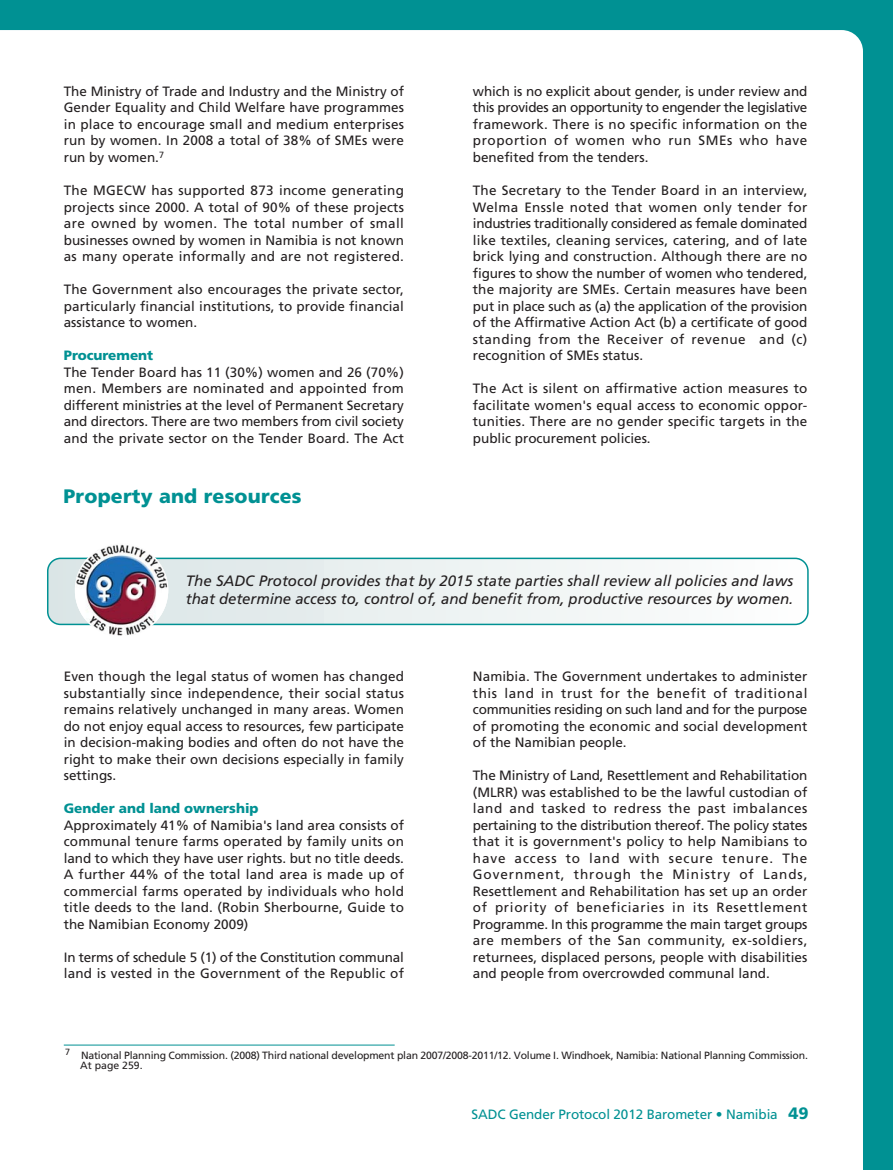
<style>
.page{position:relative;width:893px;height:1170px;background:#fff}
.page>*{position:absolute;margin:0;border:0;box-sizing:border-box;transform-origin:0 0}
.t1{font:900 19.5px "Frutiger LT Std";letter-spacing:.01em;color:#009193}
.t2{font:italic 15px/18px "Frutiger LT Std";color:#231f20}
.t3{font:13.5px/16.5px "Frutiger LT Std";letter-spacing:.005em;color:#231f20;text-align:justify}
.t4{font:13.5px/16.5px "Frutiger LT Std";letter-spacing:-.015em;color:#231f20}
.t5{font:13.5px "Frutiger LT Std";letter-spacing:-.01em;color:#009193}
.t6{font:900 13.5px "Frutiger LT Std";color:#009193}
.t7{font:10.5px/10.5px "Frutiger LT Std";letter-spacing:-.015em;color:#231f20}
.s1{font-weight:900;font-size:16.5px}
</style>
<div class="page">
<div style="left:0;top:0;width:893px;height:1169px;background:#009193"></div>
<div style="left:0;top:30px;width:863px;height:1139px;background:#fff"></div>
<svg style="left:48px;top:558px;width:759px;height:66px;background:#edf2f2"></svg>
<hr style="left:807px;top:558px;width:1px;height:66px;background:#fff">
<div style="left:47px;top:557px;width:762px;height:68px;border:2px solid #009193;border-radius:13px"></div>
<img style="left:75px;top:543px;width:93px;height:93px;border-radius:50%">
<hr style="left:64px;top:1044px;width:331px;height:1px;background:#009193">
<p class="t3" style="left:64px;top:84px;width:342px">The Ministry of Trade and Industry and the Ministry of Gender Equality and Child Welfare have programmes in place to encourage small and medium enterprises run by women. In 2008 a total of 38% of SMEs were run by women.<sup>7</sup></p>
<p class="t3" style="left:64px;top:183px;width:342px">The MGECW has supported 873 income generating projects since 2000. A total of 90% of these projects are owned by women. The total number of small businesses owned by women in Namibia is not known as many operate informally and are not registered.</p>
<p class="t3" style="left:64px;top:282px;width:342px">The Government also encourages the private sector, particularly financial institutions, to provide financial assistance to women.</p>
<p class="t6" style="left:64px;top:349px;width:91px">Procurement</p>
<p class="t3" style="left:64px;top:364px;width:342px">The Tender Board has 11 (30%) women and 26 (70%) men. Members are nominated and appointed from different ministries at the level of Permanent Secretary and directors. There are two members from civil society and the private sector on the Tender Board. The Act</p>
<h1 class="t1" style="left:64px;top:488px;width:240px">Property and resources</h1>
<p class="t3" style="left:473px;top:84px;width:336px">which is no explicit about gender, is under review and this provides an opportunity to engender the legislative framework. There is no specific information on the proportion of women who run SMEs who have benefited from the tenders.</p>
<p class="t3" style="left:473px;top:183px;width:336px">The Secretary to the Tender Board in an interview, Welma Enssle noted that women only tender for industries traditionally considered as female dominated like textiles, cleaning services, catering, and of late brick lying and construction. Although there are no figures to show the number of women who tendered, the majority are SMEs. Certain measures have been put in place such as (a) the application of the provision of the Affirmative Action Act (b) a certificate of good standing from the Receiver of revenue and (c) recognition of SMEs status.</p>
<p class="t3" style="left:473px;top:381px;width:336px">The Act is silent on affirmative action measures to facilitate women's equal access to economic oppor&shy;tunities. There are no gender specific targets in the public procurement policies.</p>
<p class="t2" style="left:186px;top:572px;width:609px">The SADC Protocol provides that by 2015 state parties shall review all policies and laws that determine access to, control of, and benefit from, productive resources by women.</p>
<p class="t3" style="left:64px;top:669px;width:342px">Even though the legal status of women has changed substantially since independence, their social status remains relatively unchanged in many areas. Women do not enjoy equal access to resources, few participate in decision-making bodies and often do not have the right to make their own decisions especially in family settings.</p>
<p class="t6" style="left:64px;top:802px;width:196px">Gender and land ownership</p>
<p class="t3" style="left:64px;top:817px;width:342px">Approximately 41% of Namibia's land area consists of communal tenure farms operated by family units on land to which they have user rights. but no title deeds.<br>A further 44% of the total land area is made up of commercial farms operated by individuals who hold title deeds to the land. (Robin Sherbourne, Guide to the Namibian Economy 2009)</p>
<p class="t4" style="left:64px;top:949px;width:342px">In terms of schedule 5 (1) of the Constitution communal land is vested in the Government of the Republic of</p>
<p class="t3" style="left:473px;top:669px;width:336px">Namibia. The Government undertakes to administer this land in trust for the benefit of traditional communities residing on such land and for the purpose of promoting the economic and social development of the Namibian people.</p>
<p class="t3" style="left:473px;top:768px;width:336px">The Ministry of Land, Resettlement and Rehabilitation (MLRR) was established to be the lawful custodian of land and tasked to redress the past imbalances pertaining to the distribution thereof. The policy states that it is government's policy to help Namibians to have access to land with secure tenure. The Government, through the Ministry of Lands, Resettlement and Rehabilitation has set up an order of priority of beneficiaries in its Resettlement Programme. In this programme the main target groups are members of the San community, ex-soldiers, returnees, displaced persons, people with disabilities and people from overcrowded communal land.</p>
<p class="t7" style="left:80px;top:1050px;width:729px;text-indent:-15px"><sup>7</sup> National Planning Commission. (2008) Third national development plan 2007/2008-2011/12. Volume I. Windhoek, Namibia: National Planning Commission.<br>At page 259.</p>
<p class="t5" style="left:472px;top:1108px;width:338px">SADC Gender Protocol 2012 Barometer • Namibia <span class="s1">49</span></p>
</div>
